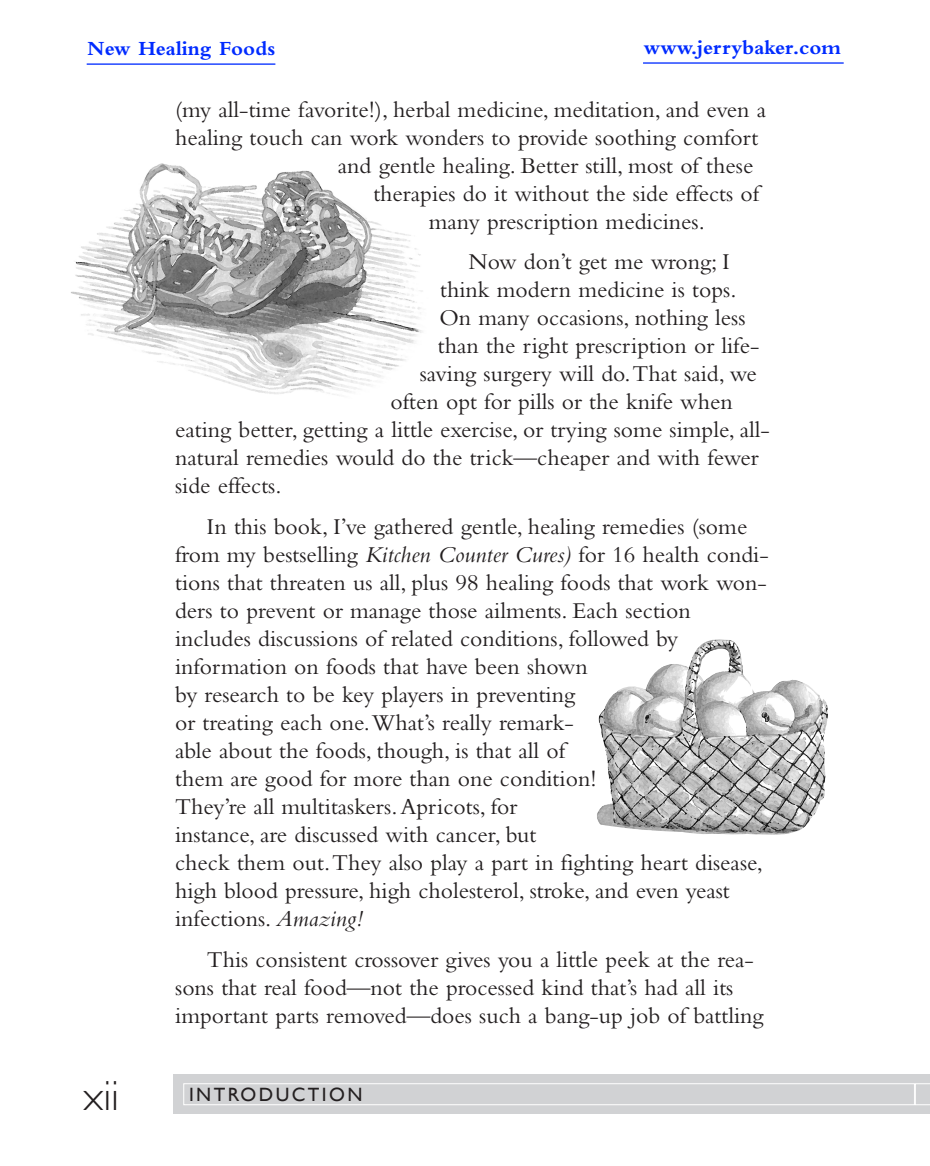
<style>
.page{position:relative;width:930px;height:1166px;background:#fff}
.page>*{position:absolute;margin:0;border:0;box-sizing:border-box;transform-origin:0 0}
.t1{font:300 42px "Gill Sans";color:#231f20}
.t2{font:23.62px/28px "Bembo";color:#231f20}
.t3{font:21px "Bembo Bold Os F";color:#002bff}
.t4{font:19.25px "Gill Sans";letter-spacing:.125em;color:#231f20}
.s1{font-style:italic}
</style>
<div class="page">
<div style="left:914px;top:1073px;width:15px;height:40px;background:#d1d2d4"></div>
<svg style="left:914px;top:1083px;width:15px;height:22px"></svg>
<div style="left:173px;top:1073px;width:741px;height:40px;background:#d1d2d4"></div>
<div style="left:183px;top:1083px;width:731px;height:22px;border:1px solid #fff"></div>
<img style="left:71px;top:163px;width:352px;height:232px">
<img style="left:597px;top:639px;width:231px;height:195px">
<hr style="left:87px;top:63px;width:188px;height:2px;background:#002bff">
<hr style="left:643px;top:62px;width:200px;height:2px;background:#002bff">
<p class="t3" style="left:88px;top:41px;width:189px">New Healing Foods</p>
<p class="t3" style="left:643px;top:40px;width:198px">www.jerrybaker.com</p>
<p class="t2" style="left:175px;top:98px;width:592px">(my all-time favorite!), herbal medicine, meditation, and even a</p>
<p class="t2" style="left:175px;top:126px;width:584px">healing touch can work wonders to provide soothing comfort</p>
<p class="t2" style="left:338px;top:154px;width:417px">and gentle healing. Better still, most of these</p>
<p class="t2" style="left:373px;top:182px;width:387px">therapies do it without the side effects of</p>
<p class="t2" style="left:428px;top:210px;width:277px">many prescription medicines.</p>
<p class="t2" style="left:468px;top:250px;width:263px">Now don’t get me wrong; I</p>
<p class="t2" style="left:440px;top:278px;width:298px">think modern medicine is tops.</p>
<p class="t2" style="left:439px;top:306px;width:307px">On many occasions, nothing less</p>
<p class="t2" style="left:438px;top:334px;width:323px">than the right prescription or life-</p>
<p class="t2" style="left:419px;top:362px;width:338px">saving surgery will do.That said, we</p>
<p class="t2" style="left:390px;top:390px;width:343px">often opt for pills or the knife when</p>
<p class="t2" style="left:175px;top:418px;width:596px">eating better, getting a little exercise, or trying some simple, all-</p>
<p class="t2" style="left:175px;top:446px;width:584px">natural remedies would do the trick—cheaper and with fewer</p>
<p class="t2" style="left:175px;top:474px;width:108px">side effects.</p>
<p class="t2" style="left:175px;top:515px;width:595px;text-indent:32px">In this book, I’ve gathered gentle, healing remedies (some from my bestselling <span class="s1">Kitchen Counter Cures)</span> for 16 health condi&shy;tions that threaten us all, plus 98 healing foods that work won&shy;ders to prevent or manage those ailments. Each section includes discussions of related conditions, followed by information on foods that have been shown<br>by research to be key players in preventing<br>or treating each one.What’s really remark-<br>able about the foods, though, is that all of<br>them are good for more than one condition!<br>They’re all multitaskers.Apricots, for<br>instance, are discussed with cancer, but<br>check them out.They also play a part in fighting heart disease, high blood pressure, high cholesterol, stroke, and even yeast infections. <span class="s1">Amazing!</span></p>
<p class="t2" style="left:175px;top:947px;width:589px;text-indent:31px">This consistent crossover gives you a little peek at the rea&shy;sons that real food—not the processed kind that’s had all its important parts removed—does such a bang-up job of battling</p>
<h1 class="t1" style="left:83px;top:1072px;width:37px">xii</h1>
<p class="t4" style="left:189px;top:1083px;width:175px">INTRODUCTION</p>
</div>
